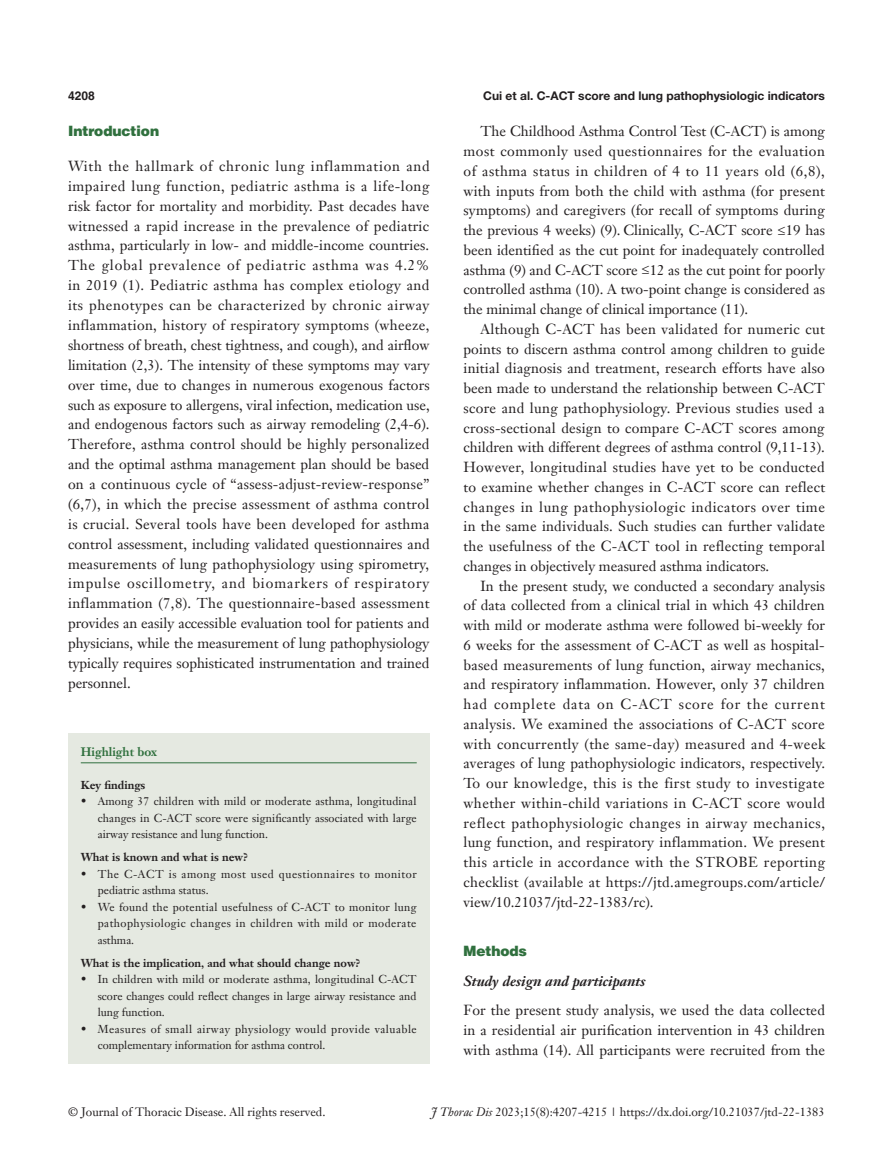
<style>
.page{position:relative;width:893px;height:1170px;background:#fff}
.page>*{position:absolute;margin:0;border:0;box-sizing:border-box;transform-origin:0 0}
.t1{font:14.25px/19.8px "Janson Text LT";color:#231f20;text-align:justify}
._2ji-6_5{font:italic 700 14.25px "Janson Text LT";color:#231f20}
._1ji-6_5{font:900 14.25px "Helvetica";color:#30703e}
.t2{font:12px "Janson Text LT";color:#231f20}
.t3{font:700 12px "Helvetica Neue LT Pro";color:#231f20}
.Cite{font:700 12px "Janson Text LT";color:#30703e}
.t4{font:700 12px "Helvetica";color:#231f20}
.Cite-2{font:11.25px/16.5px "Janson Text LT";letter-spacing:.01em;color:#231f20;text-align:justify}
.Cite-3{font:11.25px/16.5px "Janson Text LT";letter-spacing:.04em;color:#231f20}
.Cite-4{font:700 11.25px "Janson Text LT";color:#231f20}
.Cite-5{font:11.25px/16.5px "Janson Text LT";letter-spacing:.045em;color:#231f20}
.s1{font-family:"Minion Pro"}
.s2{font-style:italic}
</style>
<div class="page">
<div style="left:68px;top:733px;width:361px;height:330px;background:#e5e9e1"></div>
<hr style="left:81px;top:762px;width:336px;height:1px;background:#30703e">
<p class="t4" style="left:68px;top:88px;width:28px">4208</p>
<p class="t3" style="left:483px;top:88px;width:343px">Cui et al. C-ACT score and lung pathophysiologic indicators</p>
<p class="_1ji-6_5" style="left:68px;top:122px;width:93px">Introduction</p>
<p class="t1" style="left:68px;top:156px;width:363px">With the hallmark of chronic lung inflammation and impaired lung function, pediatric asthma is a life-long risk factor for mortality and morbidity. Past decades have witnessed a rapid increase in the prevalence of pediatric asthma, particularly in low- and middle-income countries.<br>The global prevalence of pediatric asthma was 4.2% in 2019 (1). Pediatric asthma has complex etiology and its phenotypes can be characterized by chronic airway inflammation, history of respiratory symptoms (wheeze, shortness of breath, chest tightness, and cough), and airflow limitation (2,3). The intensity of these symptoms may vary over time, due to changes in numerous exogenous factors such as exposure to allergens, viral infection, medication use, and endogenous factors such as airway remodeling (2,4-6).<br>Therefore, asthma control should be highly personalized and the optimal asthma management plan should be based on a continuous cycle of “assess-adjust-review-response” (6,7), in which the precise assessment of asthma control is crucial. Several tools have been developed for asthma control assessment, including validated questionnaires and measurements of lung pathophysiology using spirometry, impulse oscillometry, and biomarkers of respiratory inflammation (7,8). The questionnaire-based assessment provides an easily accessible evaluation tool for patients and physicians, while the measurement of lung pathophysiology typically requires sophisticated instrumentation and trained personnel.</p>
<p class="Cite" style="left:81px;top:744px;width:78px">Highlight box</p>
<p class="Cite-4" style="left:81px;top:777px;width:66px">Key findings</p>
<p class="Cite-2" style="left:98px;top:793px;width:321px;text-indent:-17px">• Among 37 children with mild or moderate asthma, longitudinal changes in C-ACT score were significantly associated with large airway resistance and lung function.</p>
<p class="Cite-4" style="left:81px;top:850px;width:169px">What is known and what is new?</p>
<p class="Cite-5" style="left:98px;top:865px;width:320px;text-indent:-17px">• The C-ACT is among most used questionnaires to monitor pediatric asthma status.</p>
<p class="Cite-2" style="left:98px;top:898px;width:320px;text-indent:-17px">• We found the potential usefulness of C-ACT to monitor lung pathophysiologic changes in children with mild or moderate asthma.</p>
<p class="Cite-4" style="left:81px;top:955px;width:281px">What is the implication, and what should change now?</p>
<p class="Cite-2" style="left:98px;top:970px;width:320px;text-indent:-17px">• In children with mild or moderate asthma, longitudinal C-ACT score changes could reflect changes in large airway resistance and lung function.</p>
<p class="Cite-3" style="left:98px;top:1020px;width:320px;text-indent:-17px">• Measures of small airway physiology would provide valuable complementary information for asthma control.</p>
<p class="t1" style="left:463px;top:121px;width:363px;text-indent:17px">The Childhood Asthma Control Test (C-ACT) is among most commonly used questionnaires for the evaluation of asthma status in children of 4 to 11 years old (6,8), with inputs from both the child with asthma (for present symptoms) and caregivers (for recall of symptoms during the previous 4 weeks) (9). Clinically, C-ACT score <span class="s1">≤</span>19 has been identified as the cut point for inadequately controlled asthma (9) and C-ACT score <span class="s1">≤</span>12 as the cut point for poorly controlled asthma (10). A two-point change is considered as the minimal change of clinical importance (11).</p>
<p class="t1" style="left:463px;top:319px;width:363px;text-indent:17px">Although C-ACT has been validated for numeric cut points to discern asthma control among children to guide initial diagnosis and treatment, research efforts have also been made to understand the relationship between C-ACT score and lung pathophysiology. Previous studies used a cross-sectional design to compare C-ACT scores among children with different degrees of asthma control (9,11-13).<br>However, longitudinal studies have yet to be conducted to examine whether changes in C-ACT score can reflect changes in lung pathophysiologic indicators over time in the same individuals. Such studies can further validate the usefulness of the C-ACT tool in reflecting temporal changes in objectively measured asthma indicators.</p>
<p class="t1" style="left:463px;top:575px;width:363px;text-indent:17px">In the present study, we conducted a secondary analysis of data collected from a clinical trial in which 43 children with mild or moderate asthma were followed bi-weekly for 6 weeks for the assessment of C-ACT as well as hospital&shy;based measurements of lung function, airway mechanics, and respiratory inflammation. However, only 37 children had complete data on C-ACT score for the current analysis. We examined the associations of C-ACT score with concurrently (the same-day) measured and 4-week averages of lung pathophysiologic indicators, respectively.<br>To our knowledge, this is the first study to investigate whether within-child variations in C-ACT score would reflect pathophysiologic changes in airway mechanics, lung function, and respiratory inflammation. We present this article in accordance with the STROBE reporting checklist (available at https://jtd.amegroups.com/article/ view/10.21037/jtd-22-1383/rc).</p>
<p class="_1ji-6_5" style="left:463px;top:941px;width:65px">Methods</p>
<p class="_2ji-6_5" style="left:463px;top:971px;width:183px">Study design and participants</p>
<p class="t1" style="left:463px;top:1000px;width:363px">For the present study analysis, we used the data collected in a residential air purification intervention in 43 children with asthma (14). All participants were recruited from the</p>
<p class="t2" style="left:68px;top:1104px;width:259px">© Journal of Thoracic Disease. All rights reserved.</p>
<p class="t2" style="left:431px;top:1104px;width:395px"><span class="s2">J Thorac Dis</span> 2023;15(8):4207-4215 | https://dx.doi.org/10.21037/jtd-22-1383</p>
</div>
